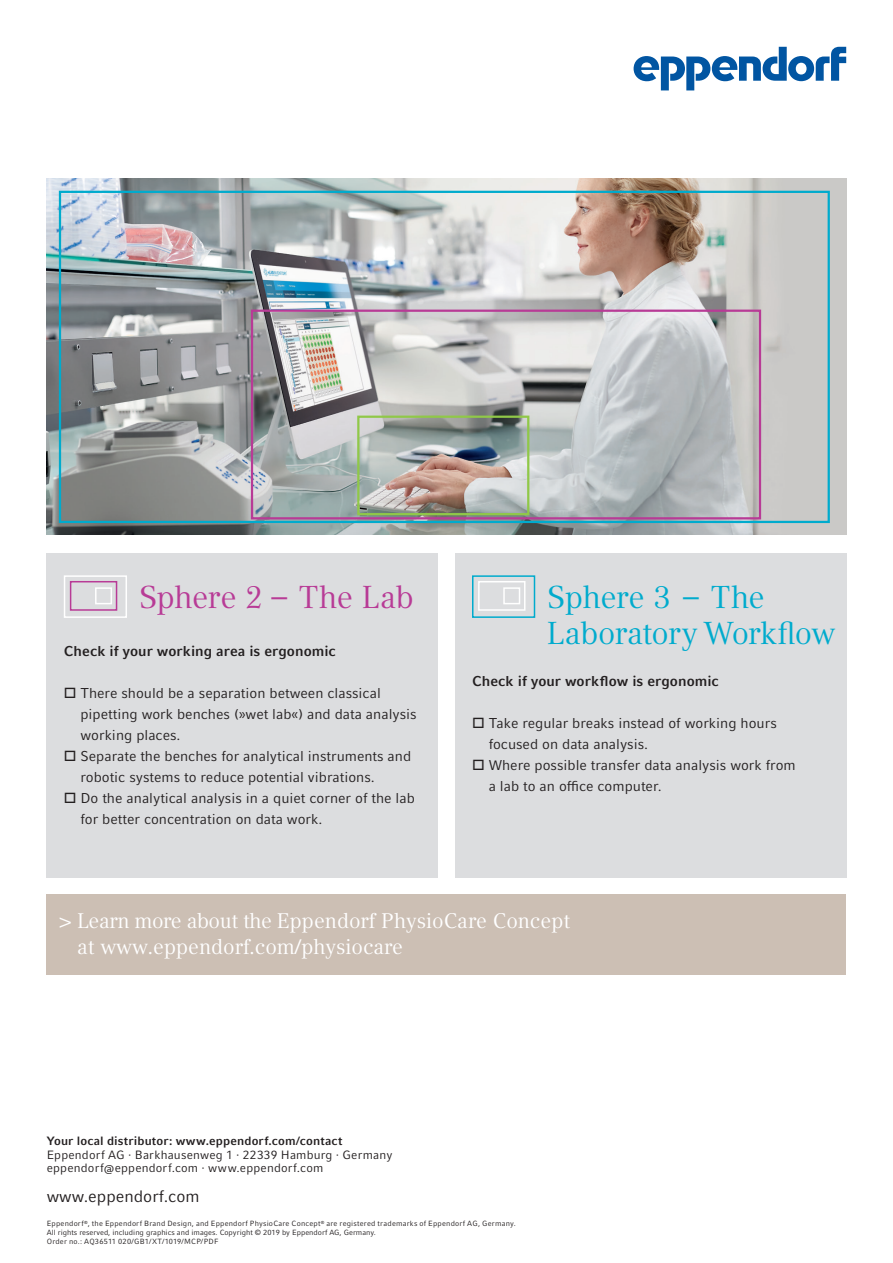
<style>
.page{position:relative;width:893px;height:1263px;background:#fff}
.page>*{position:absolute;margin:0;border:0;box-sizing:border-box;transform-origin:0 0}
.t1{font:31.5px/36px "Compatil Textfor Eppendorf";letter-spacing:-.015em;color:#00abcd}
.t2{font:31.5px "Compatil Textfor Eppendorf";letter-spacing:-.015em;color:#b83b96}
.t3{font:21px/25.2px "Compatil Textfor Eppendorf";color:#fff}
.t4{font:16.5px "Compatil Factfor Eppendorf";color:#231f20}
.t5{font:14.25px/21px "Compatil Factfor Eppendorf";color:#231f20}
.t6{font:700 14.25px "Compatil Factfor Eppendorf";letter-spacing:.005em;color:#231f20}
.t7{font:12px/13.5px "Compatil Factfor Eppendorf";letter-spacing:.015em;color:#231f20}
.t8{font:700 12px "Compatil Factfor Eppendorf";letter-spacing:.01em;color:#231f20}
.t9{font:7.5px/9px "Compatil Factfor Eppendorf";letter-spacing:.02em;color:#231f20}
</style>
<div class="page">
<svg style="left:634px;top:47px;width:212px;height:43px"></svg>
<div style="left:47px;top:553px;width:391px;height:324px;background:#dcdddf"></div>
<div style="left:64px;top:575px;width:63px;height:43px;border:2px solid #fff"></div>
<div style="left:70px;top:581px;width:47px;height:30px;border:2px solid #b83b96"></div>
<div style="left:95px;top:587px;width:17px;height:17px;border:2px solid #fff"></div>
<div style="left:455px;top:553px;width:391px;height:324px;background:#dcdddf"></div>
<div style="left:472px;top:575px;width:63px;height:43px;border:2px solid #00abcd"></div>
<div style="left:478px;top:581px;width:47px;height:30px;border:2px solid #fff"></div>
<div style="left:503px;top:587px;width:17px;height:17px;border:2px solid #fff"></div>
<div style="left:47px;top:894px;width:799px;height:81px;background:#ccbfb4"></div>
<img style="left:47px;top:179px;width:799px;height:355px">
<img style="left:58px;top:190px;width:773px;height:334px">
<div style="left:251px;top:310px;width:510px;height:209px;border:2px solid #b83b96"></div>
<div style="left:357px;top:416px;width:172px;height:99px;border:2px solid #90c848"></div>
<h1 class="t2" style="left:139px;top:579px;width:276px">Sphere 2 – The Lab</h1>
<p class="t6" style="left:64px;top:643px;width:274px">Check if your working area is ergonomic</p>
<p class="t5" style="left:80px;top:683px;width:338px;text-indent:-17px">□ There should be a separation between classical pipetting work benches (»wet lab«) and data analysis working places.</p>
<p class="t5" style="left:80px;top:746px;width:332px;text-indent:-17px">□ Separate the benches for analytical instruments and robotic systems to reduce potential vibrations.</p>
<p class="t5" style="left:80px;top:788px;width:336px;text-indent:-17px">□ Do the analytical analysis in a quiet corner of the lab for better concentration on data work.</p>
<h1 class="t1" style="left:547px;top:579px;width:290px">Sphere 3 – The<br>Laboratory Workflow</h1>
<p class="t6" style="left:472px;top:672px;width:248px">Check if your workflow is ergonomic</p>
<p class="t5" style="left:489px;top:712px;width:290px;text-indent:-17px">□ Take regular breaks instead of working hours focused on data analysis.</p>
<p class="t5" style="left:489px;top:754px;width:309px;text-indent:-17px">□ Where possible transfer data analysis work from a lab to an office computer.</p>
<h2 class="t3" style="left:77px;top:909px;width:495px;text-indent:-18px">&gt; Learn more about the Eppendorf PhysioCare Concept at www.eppendorf.com/physiocare</h2>
<p class="t8" style="left:47px;top:1134px;width:297px">Your local distributor: www.eppendorf.com/contact</p>
<p class="t7" style="left:47px;top:1148px;width:347px">Eppendorf AG · Barkhausenweg 1 · 22339 Hamburg · Germany eppendorf@eppendorf.com · www.eppendorf.com</p>
<p class="t4" style="left:47px;top:1186px;width:154px">www.eppendorf.com</p>
<p class="t9" style="left:47px;top:1219px;width:471px">Eppendorf<sup>®</sup>, the Eppendorf Brand Design, and Eppendorf PhysioCare Concept<sup>®</sup> are registered trademarks of Eppendorf AG, Germany.<br>All rights reserved, including graphics and images. Copyright © 2019 by Eppendorf AG, Germany.<br>Order no.: AQ36511 020/GB1/XT/1019/MCP/PDF</p>
</div>
